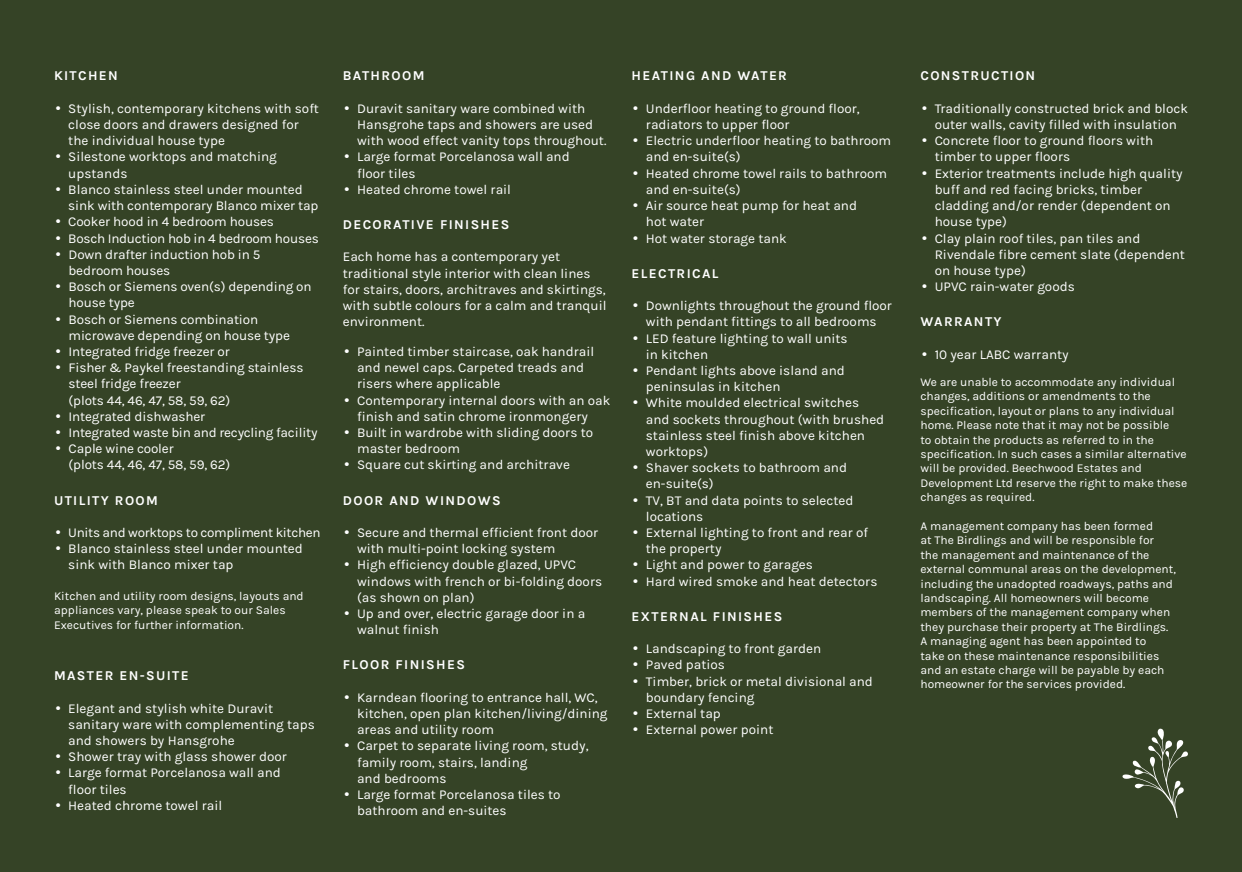
<style>
.page{position:relative;width:1242px;height:872px;background:#354326}
.page>*{position:absolute;margin:0;border:0;box-sizing:border-box;transform-origin:0 0}
.t1{font:13.5px/16.2px "Karla";color:#fff}
.t2{font:700 13.5px "Karla";letter-spacing:.1em;color:#fff}
.t3{font:13.5px "Karla";letter-spacing:-.02em;color:#fff}
.t4{font:13.5px "Karla";letter-spacing:-.025em;color:#fff}
.t5{font:12px/14.4px "Karla";color:#fff}
.s1{font-family:"Book Antiqua";font-weight:700}
</style>
<div class="page">
<svg style="left:1122px;top:728px;width:66px;height:90px"></svg>
<p class="t2" style="left:54px;top:68px;width:65px">KITCHEN</p>
<p class="t1" style="left:68px;top:100px;width:252px;text-indent:-14px"><span class="s1">•</span> Stylish, contemporary kitchens with soft close doors and drawers designed for the individual house type</p>
<p class="t1" style="left:68px;top:149px;width:210px;text-indent:-14px"><span class="s1">•</span> Silestone worktops and matching upstands</p>
<p class="t1" style="left:68px;top:181px;width:252px;text-indent:-14px"><span class="s1">•</span> Blanco stainless steel under mounted sink with contemporary Blanco mixer tap</p>
<p class="t1" style="left:54px;top:214px;width:221px"><span class="s1">•</span> Cooker hood in 4 bedroom houses</p>
<p class="t3" style="left:54px;top:231px;width:266px"><span class="s1">•</span> Bosch Induction hob in 4 bedroom houses</p>
<p class="t1" style="left:69px;top:246px;width:193px;text-indent:-15px"><span class="s1">•</span> Down drafter induction hob in 5 bedroom houses</p>
<p class="t1" style="left:69px;top:279px;width:245px;text-indent:-15px"><span class="s1">•</span> Bosch or Siemens oven(s) depending on house type</p>
<p class="t1" style="left:69px;top:311px;width:223px;text-indent:-15px"><span class="s1">•</span> Bosch or Siemens combination microwave depending on house type</p>
<p class="t1" style="left:54px;top:343px;width:177px"><span class="s1">•</span> Integrated fridge freezer or</p>
<p class="t1" style="left:69px;top:360px;width:236px;text-indent:-15px"><span class="s1">•</span> Fisher &amp; Paykel freestanding stainless steel fridge freezer<br>(plots 44, 46, 47, 58, 59, 62)</p>
<p class="t1" style="left:54px;top:408px;width:153px"><span class="s1">•</span> Integrated dishwasher</p>
<p class="t3" style="left:54px;top:425px;width:265px"><span class="s1">•</span> Integrated waste bin and recycling facility</p>
<p class="t1" style="left:69px;top:441px;width:163px;text-indent:-15px"><span class="s1">•</span> Caple wine cooler<br>(plots 44, 46, 47, 58, 59, 62)</p>
<p class="t2" style="left:54px;top:492px;width:105px">UTILITY ROOM</p>
<p class="t4" style="left:54px;top:525px;width:268px"><span class="s1">•</span> Units and worktops to compliment kitchen</p>
<p class="t1" style="left:68px;top:541px;width:236px;text-indent:-14px"><span class="s1">•</span> Blanco stainless steel under mounted sink with Blanco mixer tap</p>
<p class="t5" style="left:54px;top:589px;width:251px">Kitchen and utility room designs, layouts and appliances vary, please speak to our Sales<br>Executives for further information.</p>
<p class="t2" style="left:54px;top:668px;width:136px">MASTER EN-SUITE</p>
<p class="t1" style="left:68px;top:700px;width:248px;text-indent:-14px"><span class="s1">•</span> Elegant and stylish white Duravit sanitary ware with complementing taps and showers by Hansgrohe</p>
<p class="t1" style="left:54px;top:749px;width:234px"><span class="s1">•</span> Shower tray with glass shower door</p>
<p class="t1" style="left:68px;top:765px;width:214px;text-indent:-14px"><span class="s1">•</span> Large format Porcelanosa wall and floor tiles</p>
<p class="t1" style="left:54px;top:797px;width:170px"><span class="s1">•</span> Heated chrome towel rail</p>
<p class="t2" style="left:343px;top:68px;width:83px">BATHROOM</p>
<p class="t1" style="left:357px;top:100px;width:251px;text-indent:-14px"><span class="s1">•</span> Duravit sanitary ware combined with<br>Hansgrohe taps and showers are used with wood effect vanity tops throughout.</p>
<p class="t1" style="left:357px;top:149px;width:214px;text-indent:-14px"><span class="s1">•</span> Large format Porcelanosa wall and floor tiles</p>
<p class="t1" style="left:343px;top:181px;width:170px"><span class="s1">•</span> Heated chrome towel rail</p>
<p class="t2" style="left:343px;top:217px;width:168px">DECORATIVE FINISHES</p>
<p class="t1" style="left:343px;top:249px;width:265px">Each home has a contemporary yet traditional style interior with clean lines for stairs, doors, architraves and skirtings, with subtle colours for a calm and tranquil environment.</p>
<p class="t1" style="left:357px;top:344px;width:239px;text-indent:-14px"><span class="s1">•</span> Painted timber staircase, oak handrail and newel caps. Carpeted treads and risers where applicable</p>
<p class="t1" style="left:343px;top:392px;width:269px;text-align:center"><span class="s1">•</span> Contemporary internal doors with an oak finish and satin chrome ironmongery</p>
<p class="t1" style="left:357px;top:425px;width:238px;text-indent:-14px"><span class="s1">•</span> Built in wardrobe with sliding doors to master bedroom</p>
<p class="t1" style="left:343px;top:457px;width:229px"><span class="s1">•</span> Square cut skirting and architrave</p>
<p class="t2" style="left:343px;top:492px;width:159px">DOOR AND WINDOWS</p>
<p class="t1" style="left:357px;top:524px;width:243px;text-indent:-14px"><span class="s1">•</span> Secure and thermal efficient front door with multi-point locking system</p>
<p class="t1" style="left:357px;top:557px;width:247px;text-indent:-14px"><span class="s1">•</span> High efficiency double glazed, UPVC windows with french or bi-folding doors (as shown on plan)</p>
<p class="t1" style="left:357px;top:605px;width:230px;text-indent:-14px"><span class="s1">•</span> Up and over, electric garage door in a walnut finish</p>
<p class="t2" style="left:343px;top:657px;width:124px">FLOOR FINISHES</p>
<p class="t1" style="left:357px;top:689px;width:252px;text-indent:-14px"><span class="s1">•</span> Karndean flooring to entrance hall, WC, kitchen, open plan kitchen/living/dining areas and utility room</p>
<p class="t1" style="left:357px;top:738px;width:233px;text-indent:-14px"><span class="s1">•</span> Carpet to separate living room, study, family room, stairs, landing<br>and bedrooms</p>
<p class="t1" style="left:357px;top:786px;width:205px;text-indent:-14px"><span class="s1">•</span> Large format Porcelanosa tiles to bathroom and en-suites</p>
<p class="t2" style="left:631px;top:68px;width:157px">HEATING AND WATER</p>
<p class="t1" style="left:646px;top:100px;width:215px;text-indent:-14px"><span class="s1">•</span> Underfloor heating to ground floor, radiators to upper floor</p>
<p class="t1" style="left:646px;top:133px;width:247px;text-indent:-14px"><span class="s1">•</span> Electric underfloor heating to bathroom and en-suite(s)</p>
<p class="t1" style="left:646px;top:165px;width:243px;text-indent:-14px"><span class="s1">•</span> Heated chrome towel rails to bathroom and en-suite(s)</p>
<p class="t1" style="left:646px;top:198px;width:213px;text-indent:-14px"><span class="s1">•</span> Air source heat pump for heat and hot water</p>
<p class="t1" style="left:631px;top:230px;width:157px"><span class="s1">•</span> Hot water storage tank</p>
<p class="t2" style="left:631px;top:265px;width:88px">ELECTRICAL</p>
<p class="t1" style="left:631px;top:298px;width:262px;text-align:center"><span class="s1">•</span> Downlights throughout the ground floor with pendant fittings to all bedrooms</p>
<p class="t1" style="left:646px;top:330px;width:203px;text-indent:-14px"><span class="s1">•</span> LED feature lighting to wall units in kitchen</p>
<p class="t1" style="left:646px;top:362px;width:200px;text-indent:-14px"><span class="s1">•</span> Pendant lights above island and peninsulas in kitchen</p>
<p class="t1" style="left:646px;top:395px;width:240px;text-indent:-14px"><span class="s1">•</span> White moulded electrical switches and sockets throughout (with brushed stainless steel finish above kitchen worktops)</p>
<p class="t1" style="left:646px;top:460px;width:203px;text-indent:-14px"><span class="s1">•</span> Shaver sockets to bathroom and en-suite(s)</p>
<p class="t1" style="left:646px;top:492px;width:209px;text-indent:-14px"><span class="s1">•</span> TV, BT and data points to selected locations</p>
<p class="t1" style="left:646px;top:524px;width:224px;text-indent:-14px"><span class="s1">•</span> External lighting to front and rear of the property</p>
<p class="t1" style="left:631px;top:557px;width:183px"><span class="s1">•</span> Light and power to garages</p>
<p class="t1" style="left:631px;top:573px;width:247px"><span class="s1">•</span> Hard wired smoke and heat detectors</p>
<p class="t2" style="left:631px;top:608px;width:152px">EXTERNAL FINISHES</p>
<p class="t1" style="left:631px;top:641px;width:191px"><span class="s1">•</span> Landscaping to front garden</p>
<p class="t1" style="left:631px;top:657px;width:95px"><span class="s1">•</span> Paved patios</p>
<p class="t1" style="left:646px;top:673px;width:229px;text-indent:-14px"><span class="s1">•</span> Timber, brick or metal divisional and boundary fencing</p>
<p class="t1" style="left:631px;top:705px;width:91px"><span class="s1">•</span> External tap</p>
<p class="t1" style="left:631px;top:722px;width:143px"><span class="s1">•</span> External power point</p>
<p class="t2" style="left:920px;top:68px;width:116px">CONSTRUCTION</p>
<p class="t1" style="left:920px;top:100px;width:269px;text-align:center"><span class="s1">•</span> Traditionally constructed brick and block outer walls, cavity filled with insulation</p>
<p class="t1" style="left:934px;top:133px;width:220px;text-indent:-14px"><span class="s1">•</span> Concrete floor to ground floors with timber to upper floors</p>
<p class="t1" style="left:934px;top:165px;width:249px;text-indent:-14px"><span class="s1">•</span> Exterior treatments include high quality buff and red facing bricks, timber cladding and/or render (dependent on house type)</p>
<p class="t1" style="left:934px;top:230px;width:252px;text-indent:-14px"><span class="s1">•</span> Clay plain roof tiles, pan tiles and<br>Rivendale fibre cement slate (dependent on house type)</p>
<p class="t1" style="left:920px;top:279px;width:156px"><span class="s1">•</span> UPVC rain-water goods</p>
<p class="t2" style="left:920px;top:314px;width:83px">WARRANTY</p>
<p class="t1" style="left:920px;top:346px;width:150px"><span class="s1">•</span> 10 year LABC warranty</p>
<p class="t5" style="left:920px;top:375px;width:268px">We are unable to accommodate any individual changes, additions or amendments to the specification, layout or plans to any individual home. Please note that it may not be possible<br>to obtain the products as referred to in the specification. In such cases a similar alternative will be provided. Beechwood Estates and Development Ltd reserve the right to make these changes as required.</p>
<p class="t5" style="left:920px;top:519px;width:257px">A management company has been formed<br>at The Birdlings and will be responsible for<br>the management and maintenance of the external communal areas on the development, including the unadopted roadways, paths and landscaping. All homeowners will become members of the management company when they purchase their property at The Birdlings.<br>A managing agent has been appointed to<br>take on these maintenance responsibilities and an estate charge will be payable by each homeowner for the services provided.</p>
</div>
